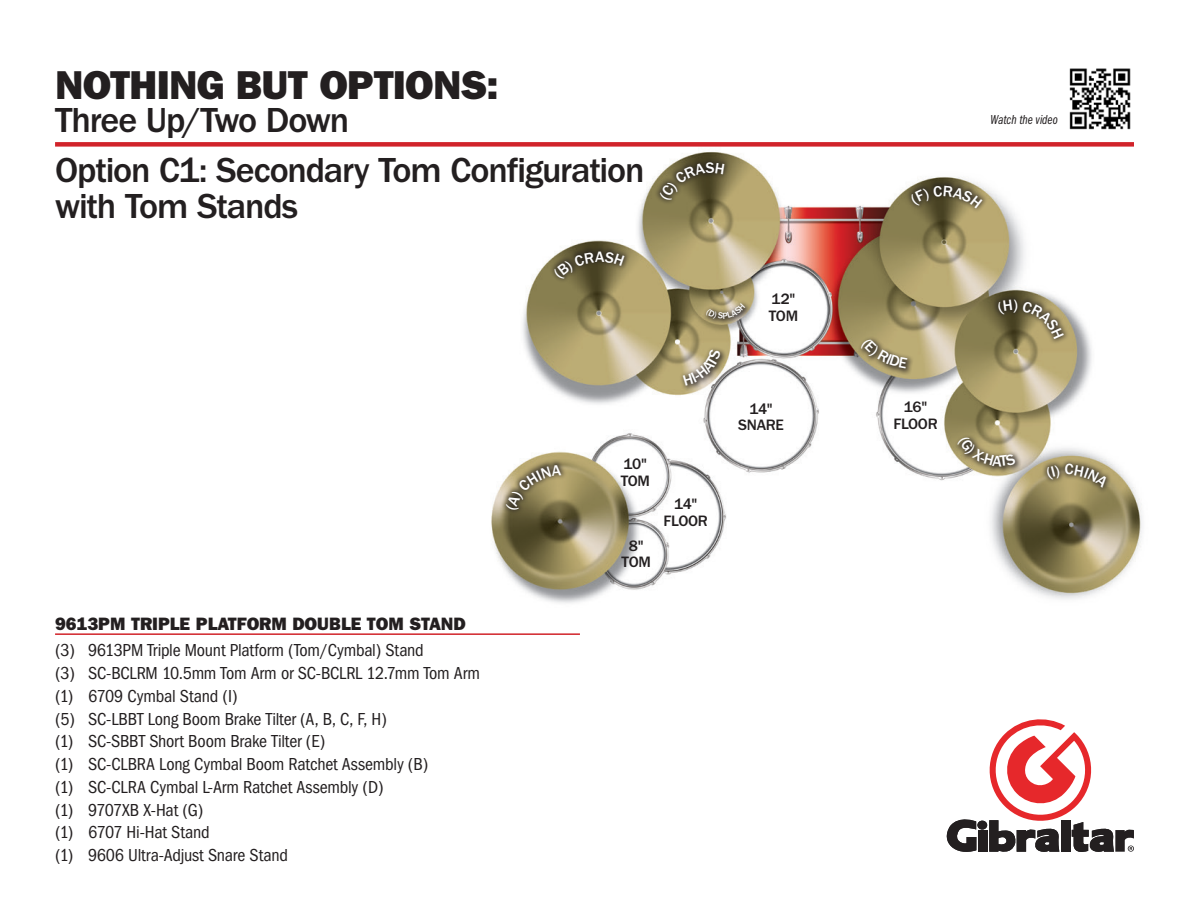
<style>
.page{position:relative;width:1188px;height:918px;background:#fff}
.page>*{position:absolute;margin:0;border:0;box-sizing:border-box;transform-origin:0 0}
.t1{font:40.5px "ITC Franklin Gothic Std Hvy";letter-spacing:-.015em;color:#231f20}
.t2{font:500 36px/36px "ITC Franklin Gothic Std";letter-spacing:-.035em;color:#231f20}
.t3{font:condensed 18px "Franklin Gothic";letter-spacing:-.015em;color:#231f20}
.t4{font:800 18px "Franklin Gothic";color:#231f20}
.t5{font:500 15.6px "ITC Franklin Gothic Std";letter-spacing:-.025em;color:#231f20}
.t6{font:500 15.6px "ITC Franklin Gothic Std";color:#fff}
.t7{font:13.5px "Franklin Gothic Book Cmpr Ital";color:#231f20}
</style>
<div class="page">
<img style="left:491px;top:151px;width:651px;height:452px">
<div style="left:992px;top:294px;width:78px;height:51px;background:#231f20;opacity:.8"></div>
<div style="left:1041px;top:458px;width:71px;height:36px;background:#231f20;opacity:.8"></div>
<div style="left:500px;top:459px;width:67px;height:57px;background:#231f20;opacity:.8"></div>
<div style="left:977px;top:821px;width:10px;height:9px;background:#231f20;border-radius:50%"></div>
<svg style="left:946px;top:819px;width:30px;height:33px"></svg>
<div style="left:978px;top:830px;width:9px;height:22px;background:#231f20"></div>
<svg style="left:985px;top:719px;width:149px;height:133px"></svg>
<hr style="left:55px;top:633px;width:525px;height:2px;background:#d1232a">
<div style="left:55px;top:142px;width:1079px;height:5px;background:#d1232a"></div>
<img style="left:1069px;top:68px;width:62px;height:62px">
<svg style="left:675px;top:339px;width:53px;height:58px;background:#b2a98b"></svg>
<svg style="left:852px;top:331px;width:65px;height:45px;background:#9f936d"></svg>
<svg style="left:949px;top:430px;width:76px;height:47px;background:#a99f80"></svg>
<svg style="left:699px;top:291px;width:54px;height:39px;background:#a19776"></svg>
<svg style="left:900px;top:157px;width:91px;height:85px"></svg>
<svg style="left:997px;top:300px;width:67px;height:39px;background:#736948"></svg>
<svg style="left:654px;top:155px;width:77px;height:53px;background:#736c4d"></svg>
<svg style="left:544px;top:220px;width:92px;height:91px"></svg>
<svg style="left:1046px;top:464px;width:63px;height:24px;background:#837853"></svg>
<svg style="left:506px;top:465px;width:56px;height:46px;background:#8a7f5a"></svg>
<p class="t1" style="left:55px;top:61px;width:445px">NOTHING BUT OPTIONS:</p>
<p class="t2" style="left:55px;top:103px;width:296px">Three Up/Two Down</p>
<p class="t2" style="left:55px;top:152px;width:591px">Option C1: Secondary Tom Configuration with Tom Stands</p>
<p class="t6" style="left:595px;top:248px;width:11px">A</p>
<p class="t5" style="left:772px;top:290px;width:25px">12"</p>
<p class="t5" style="left:769px;top:307px;width:31px">TOM</p>
<p class="t4" style="left:55px;top:613px;width:412px">9613PM TRIPLE PLATFORM DOUBLE TOM STAND</p>
<p class="t3" style="left:55px;top:640px;width:370px">(3) 9613PM Triple Mount Platform (Tom/Cymbal) Stand</p>
<p class="t3" style="left:55px;top:663px;width:426px">(3) SC-BCLRM 10.5mm Tom Arm or SC-BCLRL 12.7mm Tom Arm</p>
<p class="t3" style="left:55px;top:686px;width:184px">(1) 6709 Cymbal Stand (I)</p>
<p class="t3" style="left:55px;top:709px;width:333px">(5) SC-LBBT Long Boom Brake Tilter (A, B, C, F, H)</p>
<p class="t3" style="left:55px;top:731px;width:272px">(1) SC-SBBT Short Boom Brake Tilter (E)</p>
<p class="t3" style="left:55px;top:754px;width:375px">(1) SC-CLBRA Long Cymbal Boom Ratchet Assembly (B)</p>
<p class="t3" style="left:55px;top:777px;width:330px">(1) SC-CLRA Cymbal L-Arm Ratchet Assembly (D)</p>
<p class="t3" style="left:55px;top:800px;width:150px">(1) 9707XB X-Hat (G)</p>
<p class="t3" style="left:55px;top:822px;width:156px">(1) 6707 Hi-Hat Stand</p>
<p class="t3" style="left:55px;top:845px;width:234px">(1) 9606 Ultra-Adjust Snare Stand</p>
<p class="t5" style="left:624px;top:455px;width:25px">10"</p>
<p class="t5" style="left:621px;top:472px;width:31px">TOM</p>
<p class="t5" style="left:629px;top:537px;width:16px">8"</p>
<p class="t5" style="left:622px;top:553px;width:31px">TOM</p>
<p class="t5" style="left:674px;top:495px;width:25px">14"</p>
<p class="t5" style="left:664px;top:512px;width:46px">FLOOR</p>
<p class="t5" style="left:750px;top:400px;width:25px">14"</p>
<p class="t5" style="left:738px;top:416px;width:47px">SNARE</p>
<p class="t7" style="left:990px;top:112px;width:69px">Watch the video</p>
<p class="t5" style="left:904px;top:398px;width:25px">16"</p>
<p class="t5" style="left:893px;top:415px;width:46px">FLOOR</p>
</div>
